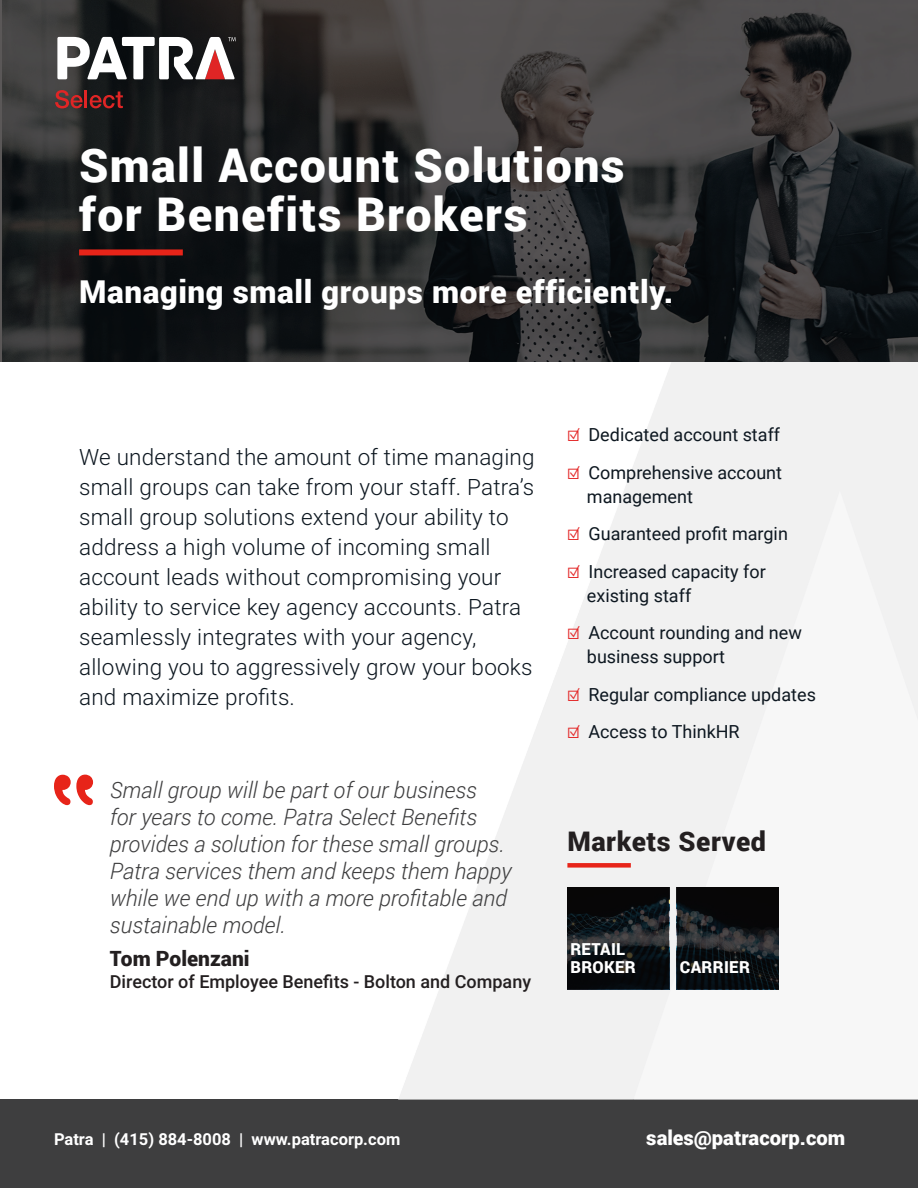
<style>
.page{position:relative;width:918px;height:1188px;background:#fff}
.page>*{position:absolute;margin:0;border:0;box-sizing:border-box;transform-origin:0 0}
.t1{font:900 46.5px/49.5px "Roboto";letter-spacing:.03em;color:#fff}
.t2{font:900 31.5px "Roboto";letter-spacing:.02em;color:#fff}
.t3{font:900 27px "Roboto";letter-spacing:.02em;color:#231f20}
.t4{font:300 22.5px/30px "Roboto";letter-spacing:.01em;color:#0d1720}
.t5{font:italic 300 22.5px/27px "Roboto";color:#3e3e3f}
.t6{font:900 21px "Roboto";color:#231f20}
.body{font:900 20.25px "Roboto";color:#fff}
.bullets_black{font:18px/24px "Roboto";color:#0d1720}
.t7{font:500 18px "Roboto";color:#231f20}
.t8{font:700 16.5px "Roboto";color:#fff}
.t9{font:900 16.5px/18px "Roboto";letter-spacing:.02em;color:#fff}
.s1{font-family:"Proxima Nova";color:#e32626}
</style>
<div class="page">
<div style="left:0;top:1099px;width:918px;height:89px;background:#3e3e3f"></div>
<img style="left:399px;top:362px;width:519px;height:737px">
<svg style="left:0;top:0;width:918px;height:362px;background:#2b2c2d"></svg>
<svg style="left:55px;top:90px;width:68px;height:18px"></svg>
<svg style="left:57px;top:37px;width:179px;height:42px"></svg>
<div style="left:567px;top:863px;width:64px;height:5px;background:#e72419"></div>
<svg style="left:567px;top:887px;width:102px;height:102px;background:#101417"></svg>
<svg style="left:677px;top:887px;width:102px;height:102px;background:#111417"></svg>
<svg style="left:54px;top:775px;width:39px;height:30px"></svg>
<div style="left:79px;top:249px;width:104px;height:6px;background:#e72419"></div>
<p class="t1" style="left:79px;top:139px;width:547px">Small Account Solutions for Benefits Brokers</p>
<p class="t2" style="left:79px;top:269px;width:596px">Managing small groups more efficiently.</p>
<p class="t4" style="left:79px;top:441px;width:457px">We understand the amount of time managing small groups can take from your staff. Patra’s small group solutions extend your ability to address a high volume of incoming small account leads without compromising your ability to service key agency accounts. Patra seamlessly integrates with your agency, allowing you to aggressively grow your books and maximize profits.</p>
<p class="t5" style="left:110px;top:776px;width:403px">Small group will be part of our business<br>for years to come. Patra Select Benefits provides a solution for these small groups.<br>Patra services them and keeps them happy while we end up with a more profitable and sustainable model.</p>
<p class="t6" style="left:110px;top:944px;width:141px">Tom Polenzani</p>
<p class="t7" style="left:110px;top:969px;width:423px">Director of Employee Benefits - Bolton and Company</p>
<p class="bullets_black" style="left:567px;top:422px;width:214px"><span class="s1">☑</span> Dedicated account staff</p>
<p class="bullets_black" style="left:587px;top:460px;width:197px;text-indent:-20px"><span class="s1">☑</span> Comprehensive account management</p>
<p class="bullets_black" style="left:567px;top:521px;width:222px"><span class="s1">☑</span> Guaranteed profit margin</p>
<p class="bullets_black" style="left:587px;top:559px;width:180px;text-indent:-20px"><span class="s1">☑</span> Increased capacity for existing staff</p>
<p class="bullets_black" style="left:587px;top:620px;width:217px;text-indent:-20px"><span class="s1">☑</span> Account rounding and new business support</p>
<p class="bullets_black" style="left:567px;top:682px;width:250px"><span class="s1">☑</span> Regular compliance updates</p>
<p class="bullets_black" style="left:567px;top:719px;width:174px"><span class="s1">☑</span> Access to ThinkHR</p>
<p class="t3" style="left:567px;top:822px;width:200px">Markets Served</p>
<p class="t9" style="left:570px;top:939px;width:67px">RETAIL<br>BROKER</p>
<p class="t9" style="left:680px;top:957px;width:72px">CARRIER</p>
<p class="t8" style="left:54px;top:1128px;width:348px">Patra | (415) 884-8008 | www.patracorp.com</p>
<p class="body" style="left:646px;top:1123px;width:200px">sales@patracorp.com</p>
</div>
